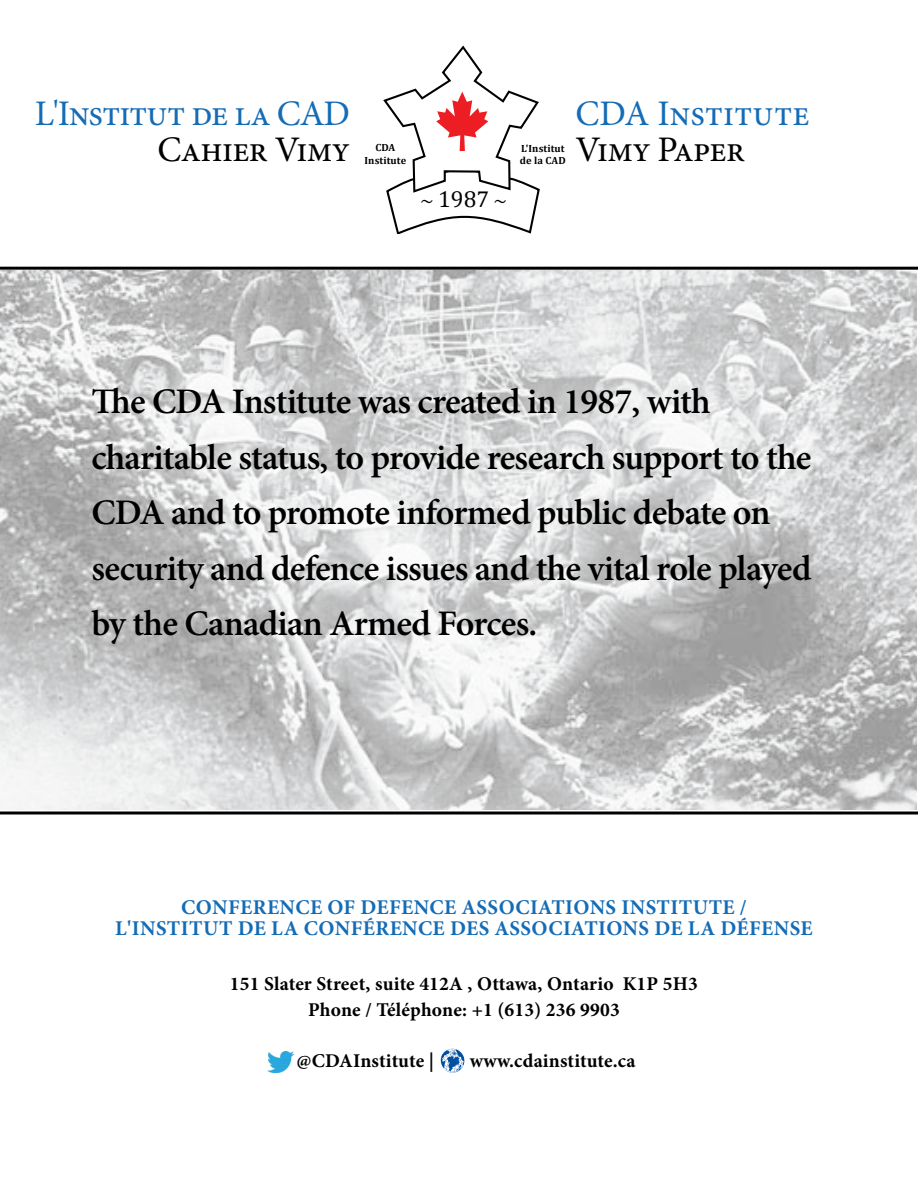
<style>
.page{position:relative;width:918px;height:1188px;background:#fff}
.page>*{position:absolute;margin:0;border:0;box-sizing:border-box;transform-origin:0 0}
.t1{font:600 36px/55.5px "Minion Pro";letter-spacing:-.02em;color:#000}
.t2{font:36px "Minion Pro";letter-spacing:-.015em;color:#146cb6}
.t3{font:36px "Minion Pro";letter-spacing:-.02em;color:#000}
.t4{font:23.1px "Cambria";color:#000}
.t5{font:700 21px/21px "Minion Pro";letter-spacing:.02em;color:#146cb6;text-align:center}
.t6{font:700 19.5px/25.5px "Minion Pro";letter-spacing:.01em;color:#000;text-align:center}
.t7{font:700 10.5px/12.5px "Cambria";letter-spacing:.005em;color:#000;text-align:center}
.s1{font-size:19.2px}
</style>
<div class="page">
<img style="left:0;top:270px;width:917px;height:540px">
<hr style="left:0;top:267px;width:918px;height:3px;background:#000">
<hr style="left:0;top:812px;width:918px;height:2px;background:#000">
<svg style="left:383px;top:45px;width:157px;height:189px"></svg>
<svg style="left:441px;top:1049px;width:23px;height:24px"></svg>
<img style="left:268px;top:1052px;width:25px;height:20px">
<p class="t2" style="left:35px;top:89px;width:317px">L'Institut de la CAD</p>
<p class="t3" style="left:157px;top:125px;width:194px">Cahier Vimy</p>
<p class="t7" style="left:365px;top:141px;width:43px">CDA<br>Institute</p>
<p class="t7" style="left:520px;top:142px;width:47px;text-align:left">L'Institut de la CAD</p>
<p class="t4" style="left:420px;top:186px;width:88px"><span class="s1">~</span> 1987 <span class="s1">~</span></p>
<p class="t2" style="left:575px;top:89px;width:236px">CDA Institute</p>
<p class="t3" style="left:575px;top:125px;width:171px">Vimy Paper</p>
<p class="t1" style="left:91px;top:374px;width:722px">The CDA Institute was created in 1987, with charitable status, to provide research support to the CDA and to promote informed public debate on security and defence issues and the vital role played by the Canadian Armed Forces.</p>
<p class="t5" style="left:115px;top:896px;width:699px">CONFERENCE OF DEFENCE ASSOCIATIONS INSTITUTE /<br>L'INSTITUT DE LA CONFÉRENCE DES ASSOCIATIONS DE LA DÉFENSE</p>
<p class="t6" style="left:230px;top:971px;width:470px">151 Slater Street, suite 412A , Ottawa, Ontario K1P 5H3<br>Phone / Téléphone: +1 (613) 236 9903</p>
<p class="t6" style="left:297px;top:1048px;width:139px">@CDAInstitute |</p>
<p class="t6" style="left:470px;top:1048px;width:168px">www.cdainstitute.ca</p>
</div>
